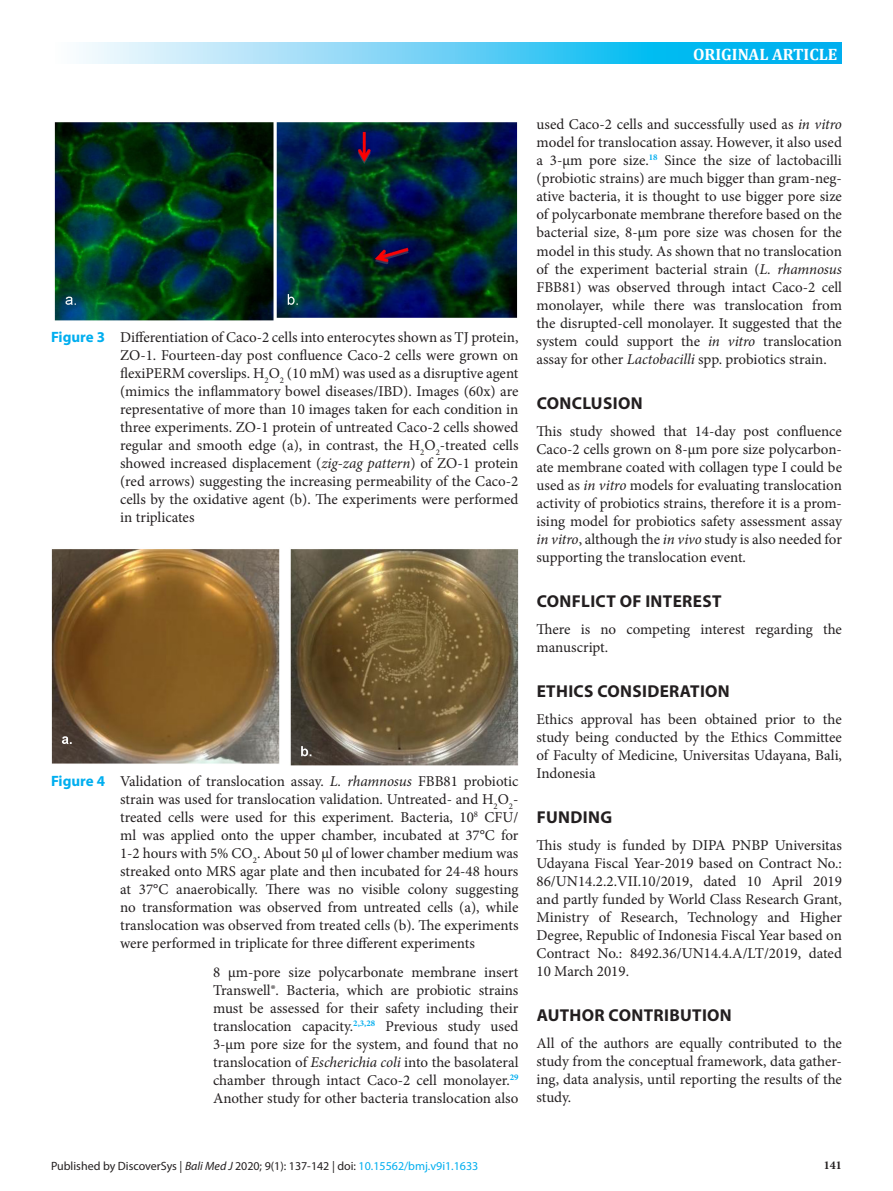
<style>
.page{position:relative;width:893px;height:1191px;background:#fff}
.page>*{position:absolute;margin:0;border:0;box-sizing:border-box;transform-origin:0 0}
.AHead{font:700 17.25px "Myriad Pro";letter-spacing:.02em;color:#231f20}
.t1{font:700 16.5px "Cambria";color:#fff}
.Fig_caption{font:15px/18px "Minion Pro";color:#231f20;text-align:justify}
.Text{font:15px/18px "Minion Pro";color:#231f20;text-align:justify}
.TextInd{font:15px/18px "Minion Pro";letter-spacing:-.005em;color:#231f20;text-align:justify}
.t2{font:12px "Myriad Pro";color:#231f20}
.t3{font:700 12px "Minion Pro";color:#231f20}
.s1{font-family:"Myriad Pro";font-weight:700;color:#00aeef}
.s2{font-style:italic}
.s3{color:#00aeef}
</style>
<div class="page">
<svg style="left:79px;top:43px;width:763px;height:21px;background:#64d0f5"></svg>
<img style="left:51px;top:549px;width:467px;height:216px">
<img style="left:54px;top:122px;width:464px;height:199px">
<p class="t1" style="left:693px;top:42px;width:146px">ORIGINAL ARTICLE</p>
<p class="Fig_caption" style="left:120px;top:329px;width:400px;text-indent:-69px"><span class="s1">Figure 3</span> Differentiation of Caco-2 cells into enterocytes shown as TJ protein, ZO-1. Fourteen-day post confluence Caco-2 cells were grown on flexiPERM coverslips. H<sub>2</sub>O<sub>2</sub> (10 mM) was used as a disruptive agent (mimics the inflammatory bowel diseases/IBD). Images (60x) are representative of more than 10 images taken for each condition in three experiments. ZO-1 protein of untreated Caco-2 cells showed regular and smooth edge (a), in contrast, the H<sub>2</sub>O<sub>2</sub>-treated cells showed increased displacement (<span class="s2">zig-zag pattern</span>) of ZO-1 protein (red arrows) suggesting the increasing permeability of the Caco-2 cells by the oxidative agent (b). The experiments were performed in triplicates</p>
<p class="Fig_caption" style="left:120px;top:772px;width:400px;text-indent:-69px"><span class="s1">Figure 4</span> Validation of translocation assay. <span class="s2">L. rhamnosus</span> FBB81 probiotic strain was used for translocation validation. Untreated- and H<sub>2</sub>O<sub>2</sub>- treated cells were used for this experiment. Bacteria, 10<sup>8</sup> CFU/ ml was applied onto the upper chamber, incubated at 37°C for 1-2 hours with 5% CO<sub>2</sub>. About 50 μl of lower chamber medium was streaked onto MRS agar plate and then incubated for 24-48 hours at 37°C anaerobically. There was no visible colony suggesting no transformation was observed from untreated cells (a), while translocation was observed from treated cells (b). The experiments were performed in triplicate for three different experiments</p>
<p class="TextInd" style="left:213px;top:963px;width:307px">8 μm-pore size polycarbonate membrane insert Transwell®. Bacteria, which are probiotic strains must be assessed for their safety including their translocation capacity.<sup>2,3,28</sup> Previous study used 3-μm pore size for the system, and found that no translocation of <span class="s2">Escherichia coli</span> into the basolateral chamber through intact Caco-2 cell monolayer.<sup>29<br></sup>Another study for other bacteria translocation also</p>
<p class="TextInd" style="left:536px;top:116px;width:307px">used Caco-2 cells and successfully used as <span class="s2">in vitro </span>model for translocation assay. However, it also used a 3-μm pore size.<sup>18</sup> Since the size of lactobacilli (probiotic strains) are much bigger than gram-neg&shy;ative bacteria, it is thought to use bigger pore size of polycarbonate membrane therefore based on the bacterial size, 8-μm pore size was chosen for the model in this study. As shown that no translocation of the experiment bacterial strain (<span class="s2">L. rhamnosus </span>FBB81) was observed through intact Caco-2 cell monolayer, while there was translocation from the disrupted-cell monolayer. It suggested that the system could support the <span class="s2">in vitro</span> translocation assay for other <span class="s2">Lactobacilli</span> spp. probiotics strain.</p>
<p class="AHead" style="left:537px;top:391px;width:107px">CONCLUSION</p>
<p class="Text" style="left:536px;top:422px;width:307px">This study showed that 14-day post confluence Caco-2 cells grown on 8-μm pore size polycarbon&shy;ate membrane coated with collagen type I could be used as <span class="s2">in vitro</span> models for evaluating translocation activity of probiotics strains, therefore it is a prom&shy;ising model for probiotics safety assessment assay <span class="s2">in vitro</span>, although the <span class="s2">in vivo</span> study is also needed for supporting the translocation event.</p>
<p class="AHead" style="left:537px;top:589px;width:186px">CONFLICT OF INTEREST</p>
<p class="Text" style="left:536px;top:620px;width:307px">There is no competing interest regarding the manuscript.</p>
<p class="AHead" style="left:537px;top:679px;width:195px">ETHICS CONSIDERATION</p>
<p class="Text" style="left:536px;top:710px;width:307px">Ethics approval has been obtained prior to the study being conducted by the Ethics Committee of Faculty of Medicine, Universitas Udayana, Bali, Indonesia</p>
<p class="AHead" style="left:537px;top:805px;width:77px">FUNDING</p>
<p class="Text" style="left:536px;top:836px;width:307px">This study is funded by DIPA PNBP Universitas Udayana Fiscal Year-2019 based on Contract No.:<br>86/UN14.2.2.VII.10/2019, dated 10 April 2019 and partly funded by World Class Research Grant, Ministry of Research, Technology and Higher Degree, Republic of Indonesia Fiscal Year based on Contract No.: 8492.36/UN14.4.A/LT/2019, dated 10 March 2019.</p>
<p class="AHead" style="left:537px;top:1003px;width:197px">AUTHOR CONTRIBUTION</p>
<p class="Text" style="left:536px;top:1034px;width:307px">All of the authors are equally contributed to the study from the conceptual framework, data gather&shy;ing, data analysis, until reporting the results of the study.</p>
<p class="t2" style="left:51px;top:1158px;width:429px">Published by DiscoverSys | <span class="s2">Bali Med J</span> 2020; 9(1): 137-142 | doi: <span class="s3">10.15562/bmj.v9i1.1633</span></p>
<p class="t3" style="left:824px;top:1157px;width:19px">141</p>
</div>
